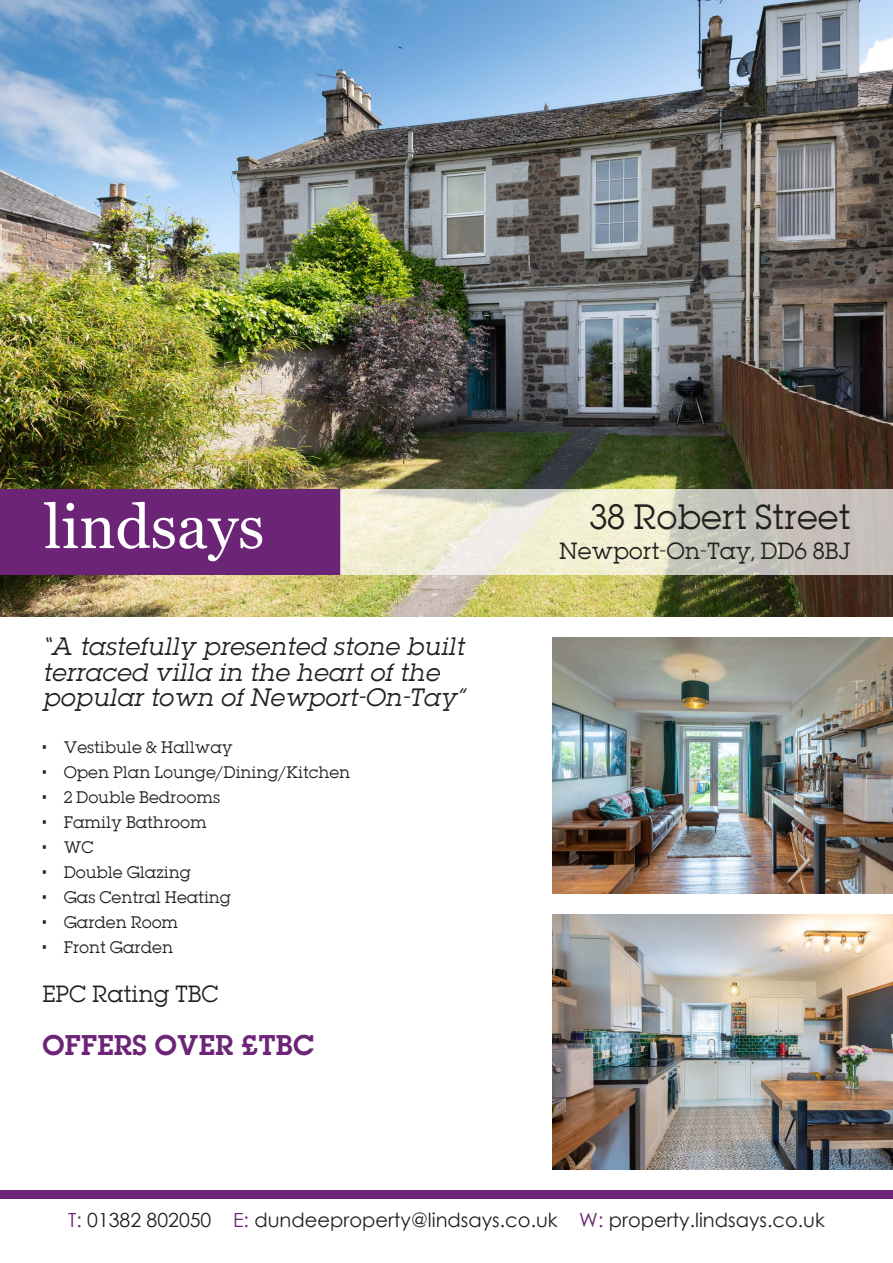
<style>
.page{position:relative;width:893px;height:1263px;background:#fff}
.page>*{position:absolute;margin:0;border:0;box-sizing:border-box;transform-origin:0 0}
.t1{font:31.5px "Lubalin";color:#231f20}
.t2{font:25.5px "Lubalin Demi";color:#6c2476}
.t3{font:italic 22.5px/25.5px "Lubalin";color:#231f20}
.t4{font:21px "Lubalin";color:#231f20}
.t5{font:19.5px "Century Gothic";color:#231f20}
.t6{font:15px "Lubalin";color:#231f20}
.s1{color:#6c2476}
</style>
<div class="page">
<img style="left:0;top:0;width:893px;height:617px">
<img style="left:553px;top:638px;width:340px;height:255px">
<img style="left:553px;top:914px;width:340px;height:255px">
<div style="left:0;top:489px;width:340px;height:85px;background:#6c2476"></div>
<svg style="left:44px;top:502px;width:218px;height:59px"></svg>
<div style="left:0;top:1191px;width:893px;height:8px;background:#6c2476"></div>
<svg style="left:340px;top:489px;width:553px;height:85px;background:#dddbca"></svg>
<h3 class="t3" style="left:43px;top:634px;width:424px">“A tastefully presented stone built terraced villa in the heart of the popular town of Newport-On-Tay”</h3>
<p class="t6" style="left:43px;top:737px;width:192px">• Vestibule &amp; Hallway</p>
<p class="t6" style="left:43px;top:762px;width:309px">• Open Plan Lounge/Dining/Kitchen</p>
<p class="t6" style="left:43px;top:787px;width:179px">• 2 Double Bedrooms</p>
<p class="t6" style="left:43px;top:812px;width:166px">• Family Bathroom</p>
<p class="t6" style="left:43px;top:837px;width:53px">• WC</p>
<p class="t6" style="left:43px;top:862px;width:150px">• Double Glazing</p>
<p class="t6" style="left:43px;top:887px;width:190px">• Gas Central Heating</p>
<p class="t6" style="left:43px;top:912px;width:137px">• Garden Room</p>
<p class="t6" style="left:43px;top:937px;width:132px">• Front Garden</p>
<h3 class="t4" style="left:43px;top:980px;width:178px">EPC Rating TBC</h3>
<h2 class="t2" style="left:43px;top:1027px;width:273px">OFFERS OVER £TBC</h2>
<h1 class="t1" style="left:589px;top:496px;width:263px">38 Robert Street</h1>
<h3 class="t4" style="left:559px;top:536px;width:293px">Newport-On-Tay, DD6 8BJ</h3>
<h3 class="t5" style="left:68px;top:1206px;width:758px"><span class="s1">T:</span> 01382 802050 <span class="s1">E:</span> dundeeproperty@lindsays.co.uk <span class="s1">W:</span> property.lindsays.co.uk</h3>
</div>
